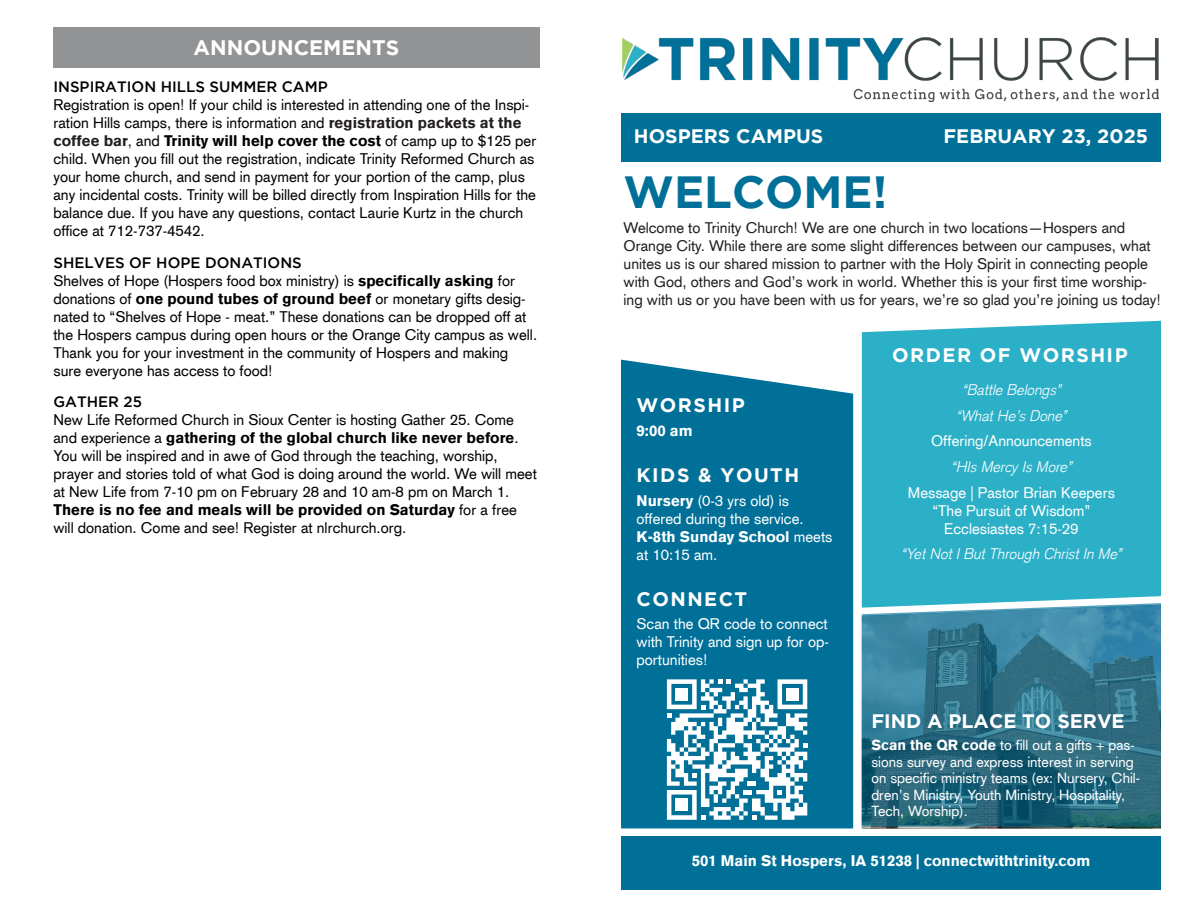
<style>
.page{position:relative;width:1188px;height:918px;background:#fff}
.page>*{position:absolute;margin:0;border:0;box-sizing:border-box;transform-origin:0 0}
.t1{font:700 45px "Gotham";color:#007098}
.t2{font:700 21px "Gotham";color:#fff}
.t3{font:700 19.5px "Gotham";color:#fff}
.t4{font:700 19.5px "Gotham";letter-spacing:.075em;color:#fff}
.t5{font:15px/18px "Akzidenz Grotesk CE";color:#000}
.t6{font:15px/18px "Akzidenz Grotesk CE";color:#231f20}
.t7{font:15px/18px "Akzidenz Grotesk CE";color:#fff;text-align:justify}
.t8{font:italic 300 15px "Akzidenz Grotesk";color:#fff}
.t9{font:900 15px "Akzidenz Grotesk CE";color:#fff}
.t10{font:14.25px/16.5px "Akzidenz Grotesk CE";color:#fff}
.s1{font-family:"Gotham";font-weight:500}
.s2{font-weight:900;color:#231f20}
.s3{color:#231f20}
.s4{font-weight:900}
</style>
<div class="page">
<div style="left:862px;top:321px;width:299px;height:282px;background:#2cb0c8"></div>
<div style="left:621px;top:360px;width:232px;height:468px;background:#007098"></div>
<svg style="left:862px;top:603px;width:299px;height:224px;background:#32748b"></svg>
<div style="left:53px;top:27px;width:486px;height:41px;background:#919394"></div>
<img style="left:622px;top:38px;width:536px;height:63px">
<div style="left:621px;top:113px;width:540px;height:49px;background:#007098"></div>
<div style="left:621px;top:836px;width:540px;height:54px;background:#007098"></div>
<svg style="left:667px;top:679px;width:140px;height:141px"></svg>
<div style="left:786px;top:688px;width:13px;height:13px;background:#fff"></div>
<div style="left:675px;top:799px;width:13px;height:12px;background:#fff"></div>
<div style="left:675px;top:688px;width:13px;height:13px;background:#fff"></div>
<p class="t2" style="left:194px;top:36px;width:207px">ANNOUNCEMENTS</p>
<p class="t5" style="left:53px;top:78px;width:484px"><span class="s1">INSPIRATION HILLS SUMMER CAMP<br></span>Registration is open! If your child is interested in attending one of the Inspi&shy;ration Hills camps, there is information and <span class="s2">registration packets at the coffee bar</span><span class="s3">,</span> and <span class="s4">Trinity will help cover the cost</span> of camp up to $125 per child. When you fill out the registration, indicate Trinity Reformed Church as your home church, and send in payment for your portion of the camp, plus any incidental costs. Trinity will be billed directly from Inspiration Hills for the balance due. If you have any questions, contact Laurie Kurtz in the church office at 712-737-4542.</p>
<p class="t5" style="left:53px;top:253px;width:485px"><span class="s1">SHELVES OF HOPE DONATIONS<br></span>Shelves of Hope (Hospers food box ministry) is <span class="s4">specifically asking</span> for donations of <span class="s4">one pound tubes of ground beef</span> or monetary gifts desig&shy;nated to “Shelves of Hope - meat.” These donations can be dropped off at the Hospers campus during open hours or the Orange City campus as well.<br>Thank you for your investment in the community of Hospers and making sure everyone has access to food!</p>
<p class="t5" style="left:53px;top:393px;width:485px"><span class="s1">GATHER 25<br></span>New Life Reformed Church in Sioux Center is hosting Gather 25. Come and experience a <span class="s4">gathering of the global church like never before</span>.<br>You will be inspired and in awe of God through the teaching, worship, prayer and stories told of what God is doing around the world. We will meet at New Life from 7-10 pm on February 28 and 10 am-8 pm on March 1.<br><span class="s4">There is no fee and meals will be provided on Saturday</span> for a free will donation. Come and see! Register at nlrchurch.org.</p>
<p class="t3" style="left:634px;top:125px;width:191px">HOSPERS CAMPUS</p>
<p class="t3" style="left:944px;top:125px;width:206px">FEBRUARY 23, 2025</p>
<p class="t1" style="left:624px;top:166px;width:265px">WELCOME!</p>
<p class="t6" style="left:624px;top:219px;width:539px">Welcome to Trinity Church! We are one church in two locations—Hospers and Orange City. While there are some slight differences between our campuses, what unites us is our shared mission to partner with the Holy Spirit in connecting people with God, others and God’s work in world. Whether this is your first time worship&shy;ing with us or you have been with us for years, we’re so glad you’re joining us today!</p>
<p class="t4" style="left:637px;top:394px;width:110px">WORSHIP</p>
<p class="t9" style="left:637px;top:420px;width:58px">9:00 am</p>
<p class="t4" style="left:637px;top:464px;width:164px">KIDS &amp; YOUTH</p>
<p class="t7" style="left:637px;top:491px;width:197px;text-align:left"><span class="s4">Nursery</span> (0-3 yrs old) is offered during the service.<br><span class="s4">K-8th Sunday School</span> meets at 10:15 am.</p>
<p class="t4" style="left:637px;top:588px;width:112px">CONNECT</p>
<p class="t7" style="left:637px;top:615px;width:194px">Scan the QR code to connect with Trinity and sign up for op&shy;portunities!</p>
<p class="t4" style="left:892px;top:344px;width:237px">ORDER OF WORSHIP</p>
<p class="t8" style="left:962px;top:381px;width:100px">“Battle Belongs”</p>
<p class="t8" style="left:956px;top:407px;width:112px">“What He’s Done”</p>
<p class="t7" style="left:931px;top:432px;width:162px">Offering/Announcements</p>
<p class="t8" style="left:951px;top:458px;width:122px">“HIs Mercy Is More”</p>
<p class="t7" style="left:908px;top:483px;width:208px;text-align:center">Message | Pastor Brian Keepers “The Pursuit of Wisdom”<br>Ecclesiastes 7:15-29</p>
<p class="t8" style="left:901px;top:545px;width:222px">“Yet Not I But Through Christ In Me”</p>
<p class="t3" style="left:871px;top:710px;width:255px">FIND A PLACE TO SERVE</p>
<p class="t10" style="left:871px;top:737px;width:270px"><span class="s4">Scan the QR code</span> to fill out a gifts + pas&shy;sions survey and express interest in serving on specific ministry teams (ex: Nursery, Chil&shy;dren’s Ministry, Youth Ministry, Hospitality, Tech, Worship).</p>
<p class="t9" style="left:692px;top:851px;width:400px">501 Main St Hospers, IA 51238 | connectwithtrinity.com</p>
</div>
